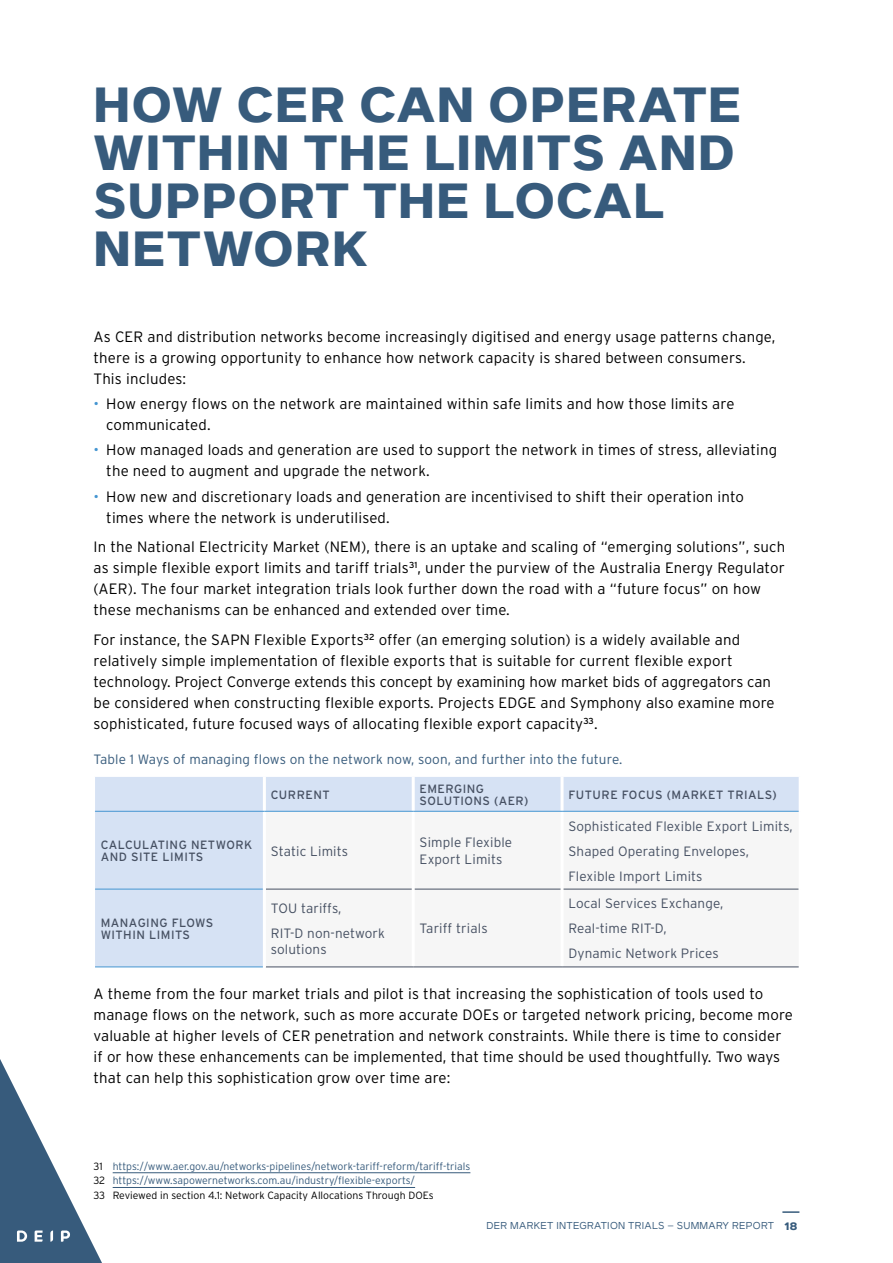
<style>
.page{position:relative;width:893px;height:1263px;background:#fff}
.page>*{position:absolute;margin:0;border:0;box-sizing:border-box;transform-origin:0 0}
.t1{font:700 48px/48px "Dexa Pro";letter-spacing:.03em;color:#375b7c}
.t2{font:300 15px/21px "Interstate";letter-spacing:.01em;color:#000}
.t3{font:300 13.5px/25px "Interstate";letter-spacing:.01em;color:#465062}
.t4{font:300 13.5px "Interstate";letter-spacing:.01em;color:#375b7c}
.t5{font:12px/12px "Interstate";letter-spacing:.04em;color:#465062}
.t6{font:300 10.5px/14.7px "Interstate";color:#375b7c}
.t7{font:9.75px "Dexa Pro";letter-spacing:.03em;color:#375b7c}
.s1{color:#4495d1}
.s2{color:#000}
.s3{font-weight:700;font-size:10.5px}
</style>
<div class="page">
<svg style="left:782px;top:1211px;width:17px;height:2px"></svg>
<svg style="left:0;top:1059px;width:102px;height:204px"></svg>
<div style="left:95px;top:777px;width:704px;height:190px;background:#d6e2f4"></div>
<div style="left:266px;top:812px;width:533px;height:155px;background:#f6f6f6"></div>
<hr style="left:412px;top:777px;width:3px;height:34px;background:#fff">
<hr style="left:561px;top:777px;width:3px;height:34px;background:#fff">
<hr style="left:412px;top:811px;width:3px;height:78px;background:#fff">
<hr style="left:561px;top:811px;width:3px;height:78px;background:#fff">
<hr style="left:412px;top:889px;width:3px;height:78px;background:#fff">
<hr style="left:561px;top:889px;width:3px;height:78px;background:#fff">
<hr style="left:95px;top:889px;width:168px;height:1px;background:#4495d1">
<hr style="left:266px;top:889px;width:146px;height:1px;background:#465062">
<hr style="left:415px;top:889px;width:146px;height:1px;background:#465062">
<hr style="left:564px;top:889px;width:235px;height:1px;background:#465062">
<hr style="left:266px;top:967px;width:147px;height:1px;background:#465062">
<hr style="left:413px;top:967px;width:149px;height:1px;background:#465062">
<hr style="left:562px;top:967px;width:237px;height:1px;background:#465062">
<hr style="left:263px;top:777px;width:3px;height:34px;background:#fff">
<hr style="left:263px;top:811px;width:3px;height:78px;background:#fff">
<hr style="left:263px;top:889px;width:3px;height:78px;background:#fff">
<hr style="left:95px;top:967px;width:168px;height:1px;background:#4495d1">
<hr style="left:95px;top:811px;width:169px;height:1px;background:#4495d1">
<hr style="left:264px;top:811px;width:149px;height:1px;background:#4495d1">
<hr style="left:413px;top:811px;width:149px;height:1px;background:#4495d1">
<hr style="left:562px;top:811px;width:237px;height:1px;background:#4495d1">
<hr style="left:94px;top:1157px;width:705px;height:1px;background:#fff">
<hr style="left:113px;top:1172px;width:357px;height:1px;background:#375b7c">
<hr style="left:113px;top:1187px;width:302px;height:1px;background:#375b7c">
<h1 class="t1" style="left:94px;top:80px;width:649px">HOW CER CAN OPERATE<br>WITHIN THE LIMITS AND<br>SUPPORT THE LOCAL<br>NETWORK</h1>
<p class="t2" style="left:94px;top:326px;width:683px">As CER and distribution networks become increasingly digitised and energy usage patterns change, there is a growing opportunity to enhance how network capacity is shared between consumers.<br>This includes:</p>
<p class="t2" style="left:106px;top:393px;width:630px;text-indent:-13px"><span class="s1">•</span> How energy flows on the network are maintained within safe limits and how those limits are communicated.</p>
<p class="t2" style="left:106px;top:439px;width:672px;text-indent:-13px"><span class="s1">•</span> How managed loads and generation are used to support the network in times of stress, alleviating the need to augment and upgrade the network.</p>
<p class="t2" style="left:106px;top:486px;width:639px;text-indent:-13px"><span class="s1">•</span> How new and discretionary loads and generation are incentivised to shift their operation into times where the network is underutilised.</p>
<p class="t2" style="left:94px;top:536px;width:693px">In the National Electricity Market (NEM), there is an uptake and scaling of “emerging solutions”, such as simple flexible export limits and tariff trials<sup>31</sup>, under the purview of the Australia Energy Regulator (AER). The four market integration trials look further down the road with a “future focus” on how these mechanisms can be enhanced and extended over time.</p>
<p class="t2" style="left:94px;top:629px;width:683px">For instance, the SAPN Flexible Exports<sup>32</sup> offer (an emerging solution) is a widely available and relatively simple implementation of flexible exports that is suitable for current flexible export technology. Project Converge extends this concept by examining how market bids of aggregators can be considered when constructing flexible exports. Projects EDGE and Symphony also examine more sophisticated, future focused ways of allocating flexible export capacity<sup>33</sup>.</p>
<p class="t4" style="left:94px;top:751px;width:530px">Table 1 Ways of managing flows on the network now, soon, and further into the future.</p>
<p class="t5" style="left:271px;top:788px;width:60px">CURRENT</p>
<p class="t5" style="left:420px;top:782px;width:110px">EMERGING<br>SOLUTIONS (AER)</p>
<p class="t5" style="left:568px;top:788px;width:210px">FUTURE FOCUS (MARKET TRIALS)</p>
<p class="t5" style="left:101px;top:839px;width:153px">CALCULATING NETWORK<br>AND SITE LIMITS</p>
<p class="t3" style="left:271px;top:838px;width:79px">Static Limits</p>
<p class="t3" style="left:420px;top:834px;width:94px;line-height:16.5px">Simple Flexible<br>Export Limits</p>
<p class="t3" style="left:568px;top:813px;width:226px">Sophisticated Flexible Export Limits,<br>Shaped Operating Envelopes,<br>Flexible Import Limits</p>
<p class="t3" style="left:568px;top:891px;width:156px">Local Services Exchange,<br>Real-time RIT-D,<br>Dynamic Network Prices</p>
<p class="t2" style="left:94px;top:983px;width:701px">A theme from the four market trials and pilot is that increasing the sophistication of tools used to manage flows on the network, such as more accurate DOEs or targeted network pricing, become more valuable at higher levels of CER penetration and network constraints. While there is time to consider if or how these enhancements can be implemented, that time should be used thoughtfully. Two ways that can help this sophistication grow over time are:</p>
<p class="t3" style="left:271px;top:895px;width:116px">TOU tariffs,<br>RIT-D non-network</p>
<p class="t3" style="left:271px;top:937px;width:57px">solutions</p>
<p class="t5" style="left:101px;top:916px;width:114px">MANAGING FLOWS<br>WITHIN LIMITS</p>
<p class="t3" style="left:420px;top:916px;width:70px">Tariff trials</p>
<p class="t6" style="left:94px;top:1158px;width:378px"><span class="s2">31</span> https://www.aer.gov.au/networks-pipelines/network-tariff-reform/tariff-trials<br><span class="s2">32</span> https://www.sapowernetworks.com.au/industry/flexible-exports/<br><span class="s2">33 Reviewed in section 4.1: Network Capacity Allocations Through DOEs</span></p>
<p class="t7" style="left:487px;top:1220px;width:312px">DER MARKET INTEGRATION TRIALS – SUMMARY REPORT <span class="s3">18</span></p>
</div>
